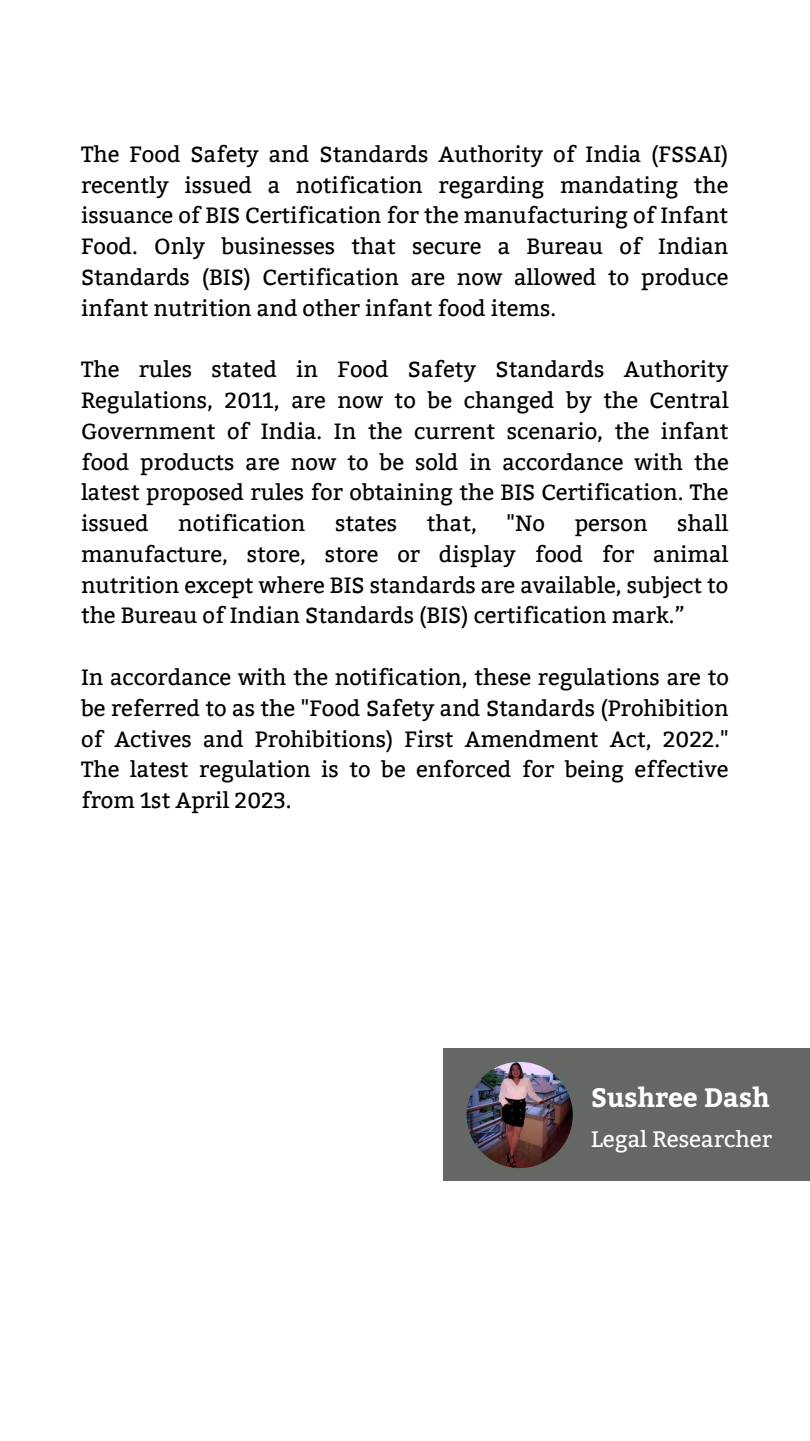
<style>
.page{position:relative;width:810px;height:1441px;background:#fff}
.page>*{position:absolute;margin:0;border:0;box-sizing:border-box;transform-origin:0 0}
.t1{font:700 26.5px "Bitter";color:#fff}
.t2{font:22.3px "Bitter";color:#fff}
.t3{font:22px/30.8px "Bitter";color:#000;text-align:justify}
</style>
<div class="page">
<div style="left:443px;top:1048px;width:367px;height:132px;background:#656764"></div>
<img style="left:467px;top:1061px;width:106px;height:106px;border-radius:50%">
<p class="t3" style="left:81px;top:139px;width:649px">The Food Safety and Standards Authority of India (FSSAI) recently issued a notification regarding mandating the issuance of BIS Certification for the manufacturing of Infant Food. Only businesses that secure a Bureau of Indian Standards (BIS) Certification are now allowed to produce infant nutrition and other infant food items.</p>
<p class="t3" style="left:81px;top:354px;width:649px">The rules stated in Food Safety Standards Authority Regulations, 2011, are now to be changed by the Central Government of India. In the current scenario, the infant food products are now to be sold in accordance with the latest proposed rules for obtaining the BIS Certification. The issued</p>
<p class="t3" style="left:178px;top:508px;width:129px">notification</p>
<p class="t3" style="left:335px;top:508px;width:64px">states</p>
<p class="t3" style="left:427px;top:508px;width:51px">that,</p>
<p class="t3" style="left:507px;top:508px;width:40px">"No</p>
<p class="t3" style="left:575px;top:508px;width:74px">person</p>
<p class="t3" style="left:81px;top:508px;width:649px;text-indent:596px">shall manufacture, store, store or display food for animal nutrition except where BIS standards are available, subject to the Bureau of Indian Standards (BIS) certification mark.”</p>
<p class="t3" style="left:81px;top:662px;width:649px">In accordance with the notification, these regulations are to be referred to as the "Food Safety and Standards (Prohibition of Actives and Prohibitions) First Amendment Act, 2022." The latest regulation is to be enforced for being effective from 1st April 2023.</p>
<p class="t1" style="left:591px;top:1078px;width:180px">Sushree Dash</p>
<p class="t2" style="left:591px;top:1125px;width:183px">Legal Researcher</p>
</div>
